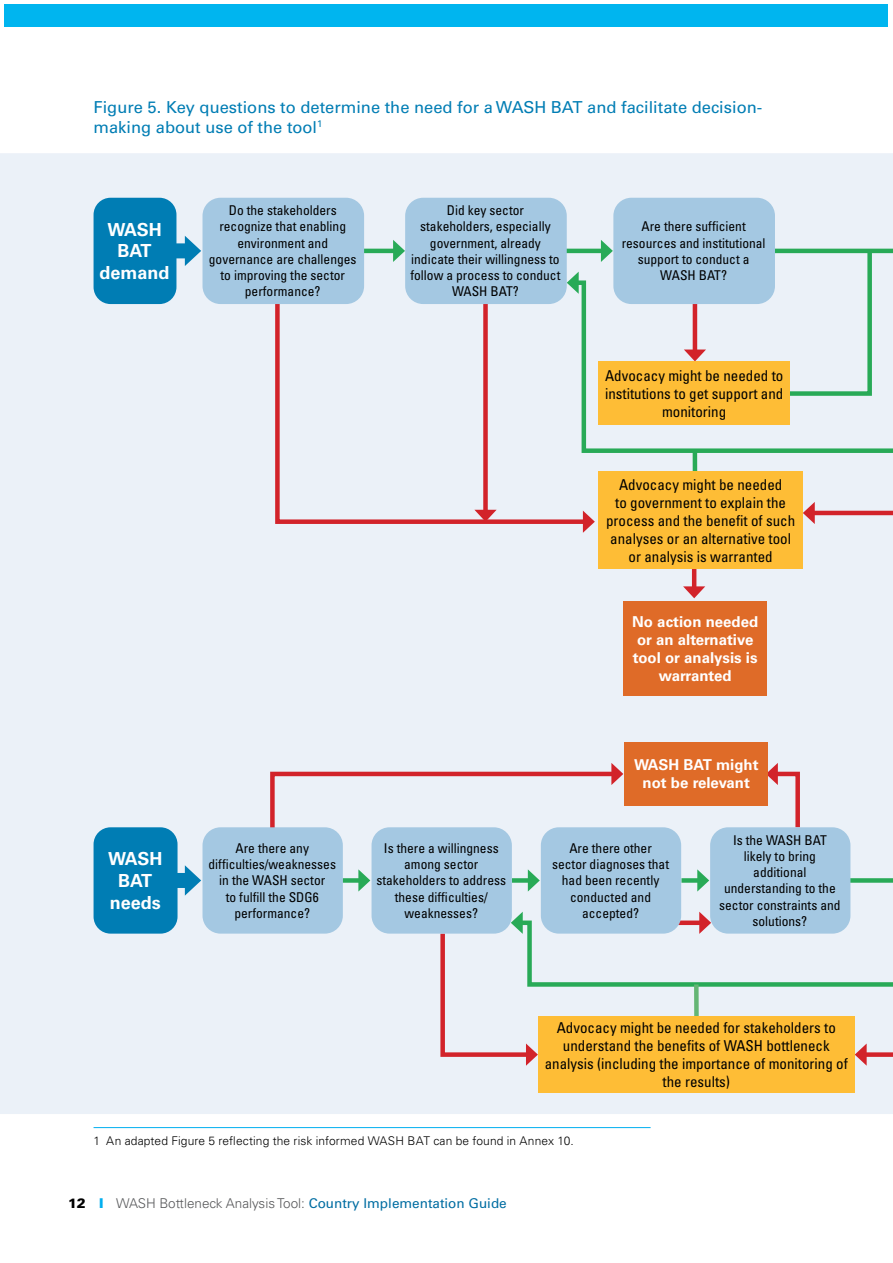
<style>
.page{position:relative;width:893px;height:1263px;background:#fff}
.page>*{position:absolute;margin:0;border:0;box-sizing:border-box;transform-origin:0 0}
.t1{font:700 18px/21.6px "Univers LT Std";color:#fff;text-align:center}
.t2{font:16.5px/19.8px "Univers LT Std";color:#007db4}
.t3{font:condensed 15px/18px "Univers LT Std";color:#000;text-align:center}
.t4{font:700 15px/18px "Univers LT Std";color:#fff;text-align:center}
.t5{font:condensed 13.5px/16.2px "Univers LT Std";color:#000;text-align:center}
.t6{font:300 13.5px "Univers LT Std";color:#58595b}
.t7{font:300 12px "Univers LT Std";letter-spacing:.01em;color:#000}
.s1{font-weight:900;color:#000}
.s2{font-weight:900;color:#00aeef}
.s3{font-weight:400;color:#006da2}
</style>
<div class="page">
<div style="left:5px;top:4px;width:883px;height:23px;background:#00b5ef"></div>
<hr style="left:94px;top:1127px;width:557px;height:1px;background:#00aeef">
<div style="left:0;top:153px;width:893px;height:961px;background:#ebf1f8"></div>
<svg style="left:268px;top:763px;width:355px;height:77px;background:#e8e0e7"></svg>
<hr style="left:692px;top:569px;width:4px;height:21px;background:#d2232a">
<svg style="left:683px;top:586px;width:22px;height:12px"></svg>
<svg style="left:579px;top:278px;width:186px;height:177px;background:#e0e9eb"></svg>
<svg style="left:567px;top:272px;width:12px;height:19px"></svg>
<hr style="left:693px;top:451px;width:4px;height:36px;background:#28aa57">
<hr style="left:527px;top:249px;width:78px;height:4px;background:#28aa57">
<svg style="left:601px;top:240px;width:12px;height:22px"></svg>
<hr style="left:319px;top:249px;width:78px;height:4px;background:#28aa57">
<svg style="left:393px;top:240px;width:12px;height:22px"></svg>
<div style="left:169px;top:243px;width:22px;height:15px;background:#007db4"></div>
<svg style="left:185px;top:236px;width:16px;height:30px"></svg>
<div style="left:273px;top:291px;width:318px;height:235px;background:#ebf1f8"></div>
<svg style="left:583px;top:511px;width:12px;height:22px"></svg>
<div style="left:483px;top:301px;width:5px;height:213px;background:#d2232a"></div>
<svg style="left:474px;top:510px;width:23px;height:12px"></svg>
<div style="left:342px;top:878px;width:20px;height:5px;background:#28aa57"></div>
<svg style="left:358px;top:869px;width:12px;height:22px"></svg>
<div style="left:512px;top:878px;width:20px;height:5px;background:#28aa57"></div>
<svg style="left:528px;top:869px;width:12px;height:22px"></svg>
<div style="left:681px;top:878px;width:20px;height:5px;background:#28aa57"></div>
<svg style="left:697px;top:869px;width:12px;height:22px"></svg>
<div style="left:842px;top:878px;width:51px;height:5px;background:#28aa57"></div>
<div style="left:173px;top:873px;width:18px;height:15px;background:#007db4"></div>
<svg style="left:185px;top:865px;width:16px;height:31px"></svg>
<svg style="left:765px;top:245px;width:128px;height:279px;background:#dde8e9"></svg>
<svg style="left:438px;top:912px;width:455px;height:154px;background:#e1e7e9"></svg>
<svg style="left:766px;top:763px;width:36px;height:64px;background:#e5c6cd"></svg>
<div style="left:598px;top:361px;width:192px;height:64px;background:#febd36"></div>
<div style="left:202px;top:198px;width:162px;height:106px;background:#a4c8e2;border-radius:18px"></div>
<div style="left:598px;top:471px;width:205px;height:98px;background:#febd36"></div>
<div style="left:623px;top:601px;width:144px;height:95px;background:#df6b28"></div>
<div style="left:94px;top:198px;width:82px;height:106px;background:#007db4;border-radius:17px"></div>
<div style="left:405px;top:198px;width:162px;height:106px;background:#a4c8e2;border-radius:18px"></div>
<div style="left:613px;top:198px;width:162px;height:106px;background:#a4c8e2;border-radius:18px"></div>
<div style="left:624px;top:742px;width:144px;height:64px;background:#df6b28"></div>
<div style="left:538px;top:1016px;width:317px;height:77px;background:#febd36"></div>
<div style="left:372px;top:827px;width:140px;height:107px;background:#a4c8e2;border-radius:18px"></div>
<div style="left:541px;top:827px;width:140px;height:107px;background:#a4c8e2;border-radius:18px"></div>
<div style="left:710px;top:827px;width:140px;height:107px;background:#a4c8e2;border-radius:18px"></div>
<div style="left:94px;top:827px;width:84px;height:107px;background:#007db4;border-radius:17px"></div>
<div style="left:202px;top:827px;width:141px;height:107px;background:#a4c8e2;border-radius:18px"></div>
<p class="t2" style="left:94px;top:97px;width:670px">Figure 5. Key questions to determine the need for a WASH BAT and facilitate decision&shy;making about use of the tool<sup>1</sup></p>
<h1 class="t1" style="left:100px;top:219px;width:72px">WASH<br>BAT demand</h1>
<p class="t5" style="left:209px;top:202px;width:149px">Do the stakeholders recognize that enabling environment and governance are challenges to improving the sector performance?</p>
<p class="t5" style="left:410px;top:202px;width:151px">Did key sector stakeholders, especially government, already indicate their willingness to follow a process to conduct<br>WASH BAT?</p>
<p class="t5" style="left:622px;top:218px;width:145px">Are there sufficient resources and institutional support to conduct a<br>WASH BAT?</p>
<p class="t3" style="left:605px;top:366px;width:180px">Advocacy might be needed to institutions to get support and monitoring</p>
<p class="t3" style="left:606px;top:475px;width:191px">Advocacy might be needed<br>to government to explain the process and the benefit of such analyses or an alternative tool or analysis is warranted</p>
<p class="t4" style="left:632px;top:613px;width:127px">No action needed or an alternative tool or analysis is warranted</p>
<h1 class="t1" style="left:108px;top:848px;width:56px">WASH<br>BAT needs</h1>
<p class="t5" style="left:209px;top:840px;width:129px">Are there any difficulties/weaknesses in the WASH sector<br>to fulfill the SDG6 performance?</p>
<p class="t4" style="left:634px;top:756px;width:126px">WASH BAT might not be relevant</p>
<p class="t5" style="left:376px;top:840px;width:131px">Is there a willingness among sector stakeholders to address these difficulties/ weaknesses?</p>
<p class="t5" style="left:552px;top:840px;width:118px">Are there other sector diagnoses that had been recently conducted and accepted?</p>
<p class="t5" style="left:719px;top:832px;width:123px">Is the WASH BAT likely to bring additional understanding to the sector constraints and solutions?</p>
<p class="t3" style="left:545px;top:1018px;width:305px">Advocacy might be needed for stakeholders to understand the benefits of WASH bottleneck analysis (including the importance of monitoring of the results)</p>
<p class="t7" style="left:94px;top:1133px;width:482px">1 An adapted Figure 5 reflecting the risk informed WASH BAT can be found in Annex 10.</p>
<p class="t6" style="left:68px;top:1195px;width:440px"><span class="s1">12</span> <span class="s2">I</span> WASH Bottleneck Analysis Tool: <span class="s3">Country Implementation Guide</span></p>
</div>
